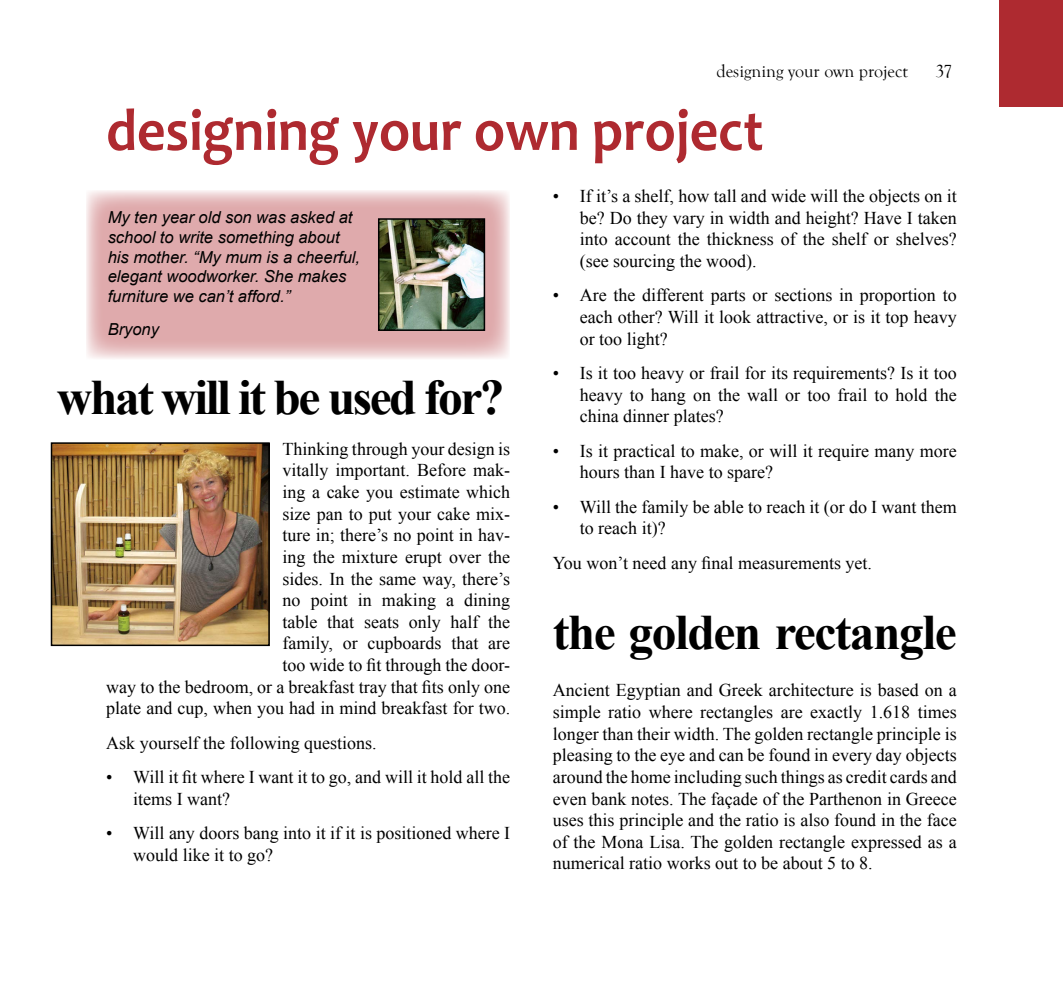
<style>
.page{position:relative;width:1063px;height:1000px;background:#fff}
.page>*{position:absolute;margin:0;border:0;box-sizing:border-box;transform-origin:0 0}
.t1{font:700 60px "Candara";color:#ae2a30;scale:.93 1}
.t2{font:700 49.5px "Times New Roman";letter-spacing:-.04em;color:#000}
.t3{font:18px/21.6px "Times New Roman";color:#000}
.t4{font:18px "Goudy Old Style T";color:#000}
.t5{font:italic 16.5px/19.8px "Arial";color:#000}
</style>
<div class="page">
<div style="left:999px;top:0;width:64px;height:106px;background:#ae2a30"></div>
<svg style="left:86px;top:190px;width:424px;height:169px;background:#e2b4b5"></svg>
<img style="left:381px;top:221px;width:101px;height:107px">
<div style="left:378px;top:218px;width:107px;height:113px;border:2px solid #000"></div>
<img style="left:54px;top:445px;width:213px;height:198px">
<div style="left:51px;top:442px;width:219px;height:204px;border:2px solid #000"></div>
<p class="t4" style="left:716px;top:61px;width:193px">designing your own project</p>
<p class="t4" style="left:935px;top:61px;width:19px">37</p>
<h1 class="t1" style="left:106px;top:106px;width:708px">designing your own project</h1>
<p class="t3" style="left:580px;top:185px;width:378px;text-align:justify;text-indent:-27px">• If it’s a shelf, how tall and wide will the objects on it be? Do they vary in width and height? Have I taken into account the thickness of the shelf or shelves? (see sourcing the wood).</p>
<p class="t3" style="left:580px;top:284px;width:378px;text-align:justify;text-indent:-27px">• Are the different parts or sections in proportion to each other? Will it look attractive, or is it top heavy or too light?</p>
<p class="t3" style="left:580px;top:362px;width:378px;text-align:justify;text-indent:-27px">• Is it too heavy or frail for its requirements? Is it too heavy to hang on the wall or too frail to hold the china dinner plates?</p>
<p class="t3" style="left:580px;top:439px;width:378px;text-indent:-27px">• Is it practical to make, or will it require many more hours than I have to spare?</p>
<p class="t3" style="left:580px;top:495px;width:378px;text-indent:-27px">• Will the family be able to reach it (or do I want them to reach it)?</p>
<p class="t3" style="left:553px;top:551px;width:321px">You won’t need any final measurements yet.</p>
<p class="t5" style="left:108px;top:207px;width:254px">My ten year old son was asked at school to write something about his mother. “My mum is a cheerful, elegant woodworker. She makes furniture we can’t afford.”</p>
<p class="t5" style="left:108px;top:319px;width:53px">Bryony</p>
<h2 class="t2" style="left:57px;top:370px;width:449px">what will it be used for?</h2>
<p class="t3" style="left:106px;top:438px;width:405px;text-align:right">Thinking through your design is<br>vitally important. Before mak-<br>ing a cake you estimate which<br>size pan to put your cake mix-<br>ture in; there’s no point in hav-<br>ing the mixture erupt over the<br>sides. In the same way, there’s<br>no point in making a dining<br>table that seats only half the<br>family, or cupboards that are<br>too wide to fit through the door-<br>way to the bedroom, or a breakfast tray that fits only one plate and cup, when you had in mind breakfast for two.</p>
<p class="t3" style="left:106px;top:731px;width:272px">Ask yourself the following questions.</p>
<p class="t3" style="left:133px;top:766px;width:378px;text-indent:-27px">• Will it fit where I want it to go, and will it hold all the items I want?</p>
<p class="t3" style="left:133px;top:821px;width:378px;text-indent:-27px">• Will any doors bang into it if it is positioned where I would like it to go?</p>
<h2 class="t2" style="left:553px;top:605px;width:406px">the golden rectangle</h2>
<p class="t3" style="left:553px;top:679px;width:405px;text-align:justify">Ancient Egyptian and Greek architecture is based on a simple ratio where rectangles are exactly 1.618 times longer than their width. The golden rectangle principle is pleasing to the eye and can be found in every day objects around the home including such things as credit cards and even bank notes. The façade of the Parthenon in Greece uses this principle and the ratio is also found in the face of the Mona Lisa. The golden rectangle expressed as a numerical ratio works out to be about 5 to 8.</p>
</div>
